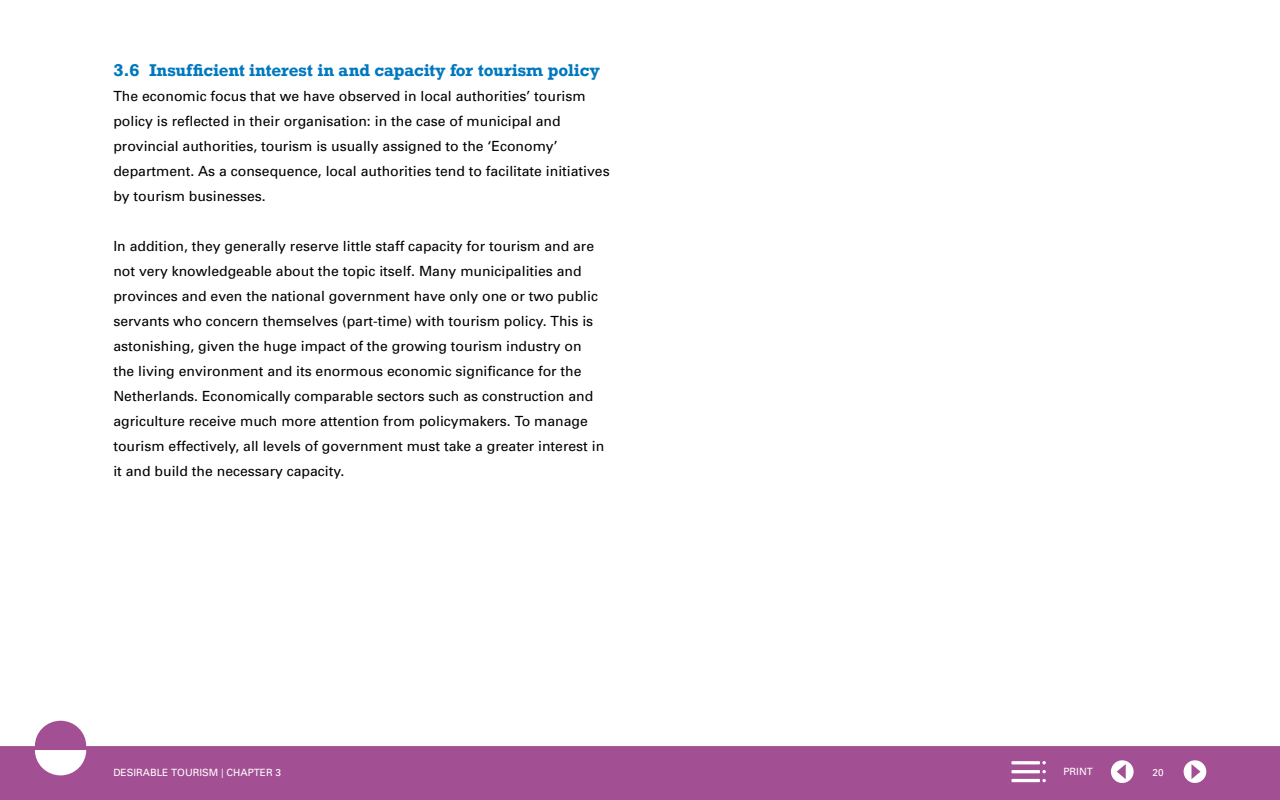
<style>
.page{position:relative;width:1280px;height:800px;background:#fff}
.page>*{position:absolute;margin:0;border:0;box-sizing:border-box;transform-origin:0 0}
.Paragraafkop_rockwel{font:700 16px "Rockwell";color:#0078be}
.platte_tekst__P{font:14px/25px "Univers";color:#000}
.t1{font:10px "Univers";color:#fff}
.s1{font-size:12.9px}
</style>
<div class="page">
<svg style="left:0;top:721px;width:1280px;height:79px;fill:#a34f94"></svg>
<div style="left:1111px;top:760px;width:23px;height:23px;background:#fff;border-radius:50%"></div>
<svg style="left:1117px;top:764px;width:9px;height:15px"></svg>
<div style="left:1184px;top:760px;width:22px;height:23px;background:#fff;border-radius:50%"></div>
<svg style="left:1191px;top:764px;width:10px;height:15px"></svg>
<svg style="left:1042px;top:779px;width:4px;height:3px"></svg>
<hr style="left:1011px;top:779px;width:29px;height:3px;background:#fff">
<hr style="left:1011px;top:770px;width:29px;height:3px;background:#fff">
<svg style="left:1042px;top:770px;width:4px;height:3px"></svg>
<hr style="left:1011px;top:761px;width:29px;height:3px;background:#fff">
<svg style="left:1042px;top:761px;width:4px;height:3px"></svg>
<h2 class="Paragraafkop_rockwel" style="left:113px;top:60px;width:488px">3.6 Insufficient interest in and capacity for tourism policy</h2>
<p class="platte_tekst__P" style="left:113px;top:83px;width:498px">The economic focus that we have observed in local authorities’ tourism policy is reflected in their organisation: in the case of municipal and provincial authorities, tourism is usually assigned to the ‘Economy’ department. As a consequence, local authorities tend to facilitate initiatives by tourism businesses.</p>
<p class="platte_tekst__P" style="left:113px;top:233px;width:492px">In addition, they generally reserve little staff capacity for tourism and are not very knowledgeable about the topic itself. Many municipalities and provinces and even the national government have only one or two public servants who concern themselves (part-time) with tourism policy. This is astonishing, given the huge impact of the growing tourism industry on the living environment and its enormous economic significance for the Netherlands. Economically comparable sectors such as construction and agriculture receive much more attention from policymakers. To manage tourism effectively, all levels of government must take a greater interest in it and build the necessary capacity.</p>
<p class="t1" style="left:113px;top:766px;width:169px">DESIRABLE TOURISM <span class="s1">|</span> CHAPTER 3</p>
<p class="t1" style="left:1063px;top:765px;width:31px">PRINT</p>
<p class="t1" style="left:1153px;top:766px;width:13px">20</p>
</div>
